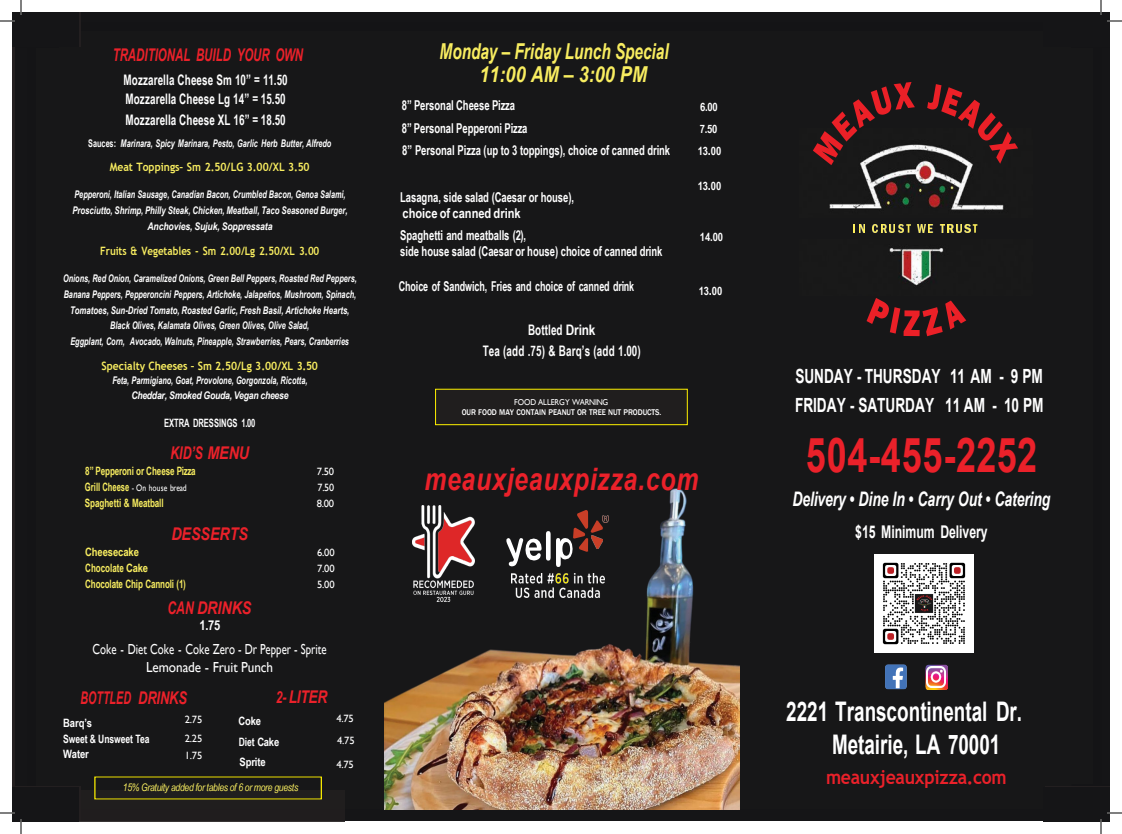
<style>
.page{position:relative;width:1122px;height:834px;background:#fff}
.page>*{position:absolute;margin:0;border:0;box-sizing:border-box;transform-origin:0 0}
.t1{font:700 48px "Arial";letter-spacing:.02em;color:#eb212a;scale:.75 1}
.t2{font:italic 700 31px "Arial";letter-spacing:.03em;color:#eb212a;scale:.8 1}
.t3{font:700 27px/33px "Arial";color:#fff;scale:.7 1}
.t4{font:italic 700 22px/23.4px "Arial Narrow";color:#f8ed60;scale:.85 1}
.t5{font:italic 700 20px "Arial Narrow";letter-spacing:-.005em;color:#fff;scale:.85 1}
.t6{font:700 19.6px/29.2px "Arial";color:#fff;scale:.7 1}
.t7{font:700 19.6px "Trebuchet MS";letter-spacing:-.015em;color:#eb212a;scale:.9 1}
.t8{font:italic 700 17.5px "Arial Narrow";letter-spacing:-.005em;color:#eb212a;scale:.8 1}
.t9{font:italic 700 17.5px "Arial Narrow";letter-spacing:-.005em;color:#eb212a;scale:.85 1}
.t10{font:700 17.5px "Arial";letter-spacing:-.005em;color:#fff;scale:.7 1}
.t11{font:italic 700 17.5px "Arial Narrow";letter-spacing:-.005em;color:#eb212a;scale:.75 1}
.t12{font:italic 700 17.5px "Arial Narrow";letter-spacing:-.005em;color:#eb212a}
.t13{font:italic 700 17.5px "Arial Narrow";letter-spacing:-.005em;color:#eb212a;scale:.96 1}
.t14{font:700 14.5px/18.6px "Arial Narrow";letter-spacing:.01em;color:#fff;scale:.83 1}
.t15{font:14.5px/17.6px "Gill Sans";color:#fff;text-align:center;scale:.74 1}
.t16{font:700 13.6px/16.6px "Arial Narrow";letter-spacing:-.005em;color:#fff;scale:.85 1}
.t17{font:700 13.6px "Arial Narrow";letter-spacing:-.005em;color:#fff;scale:.81 1}
.t18{font:700 13.6px "Arial Narrow";letter-spacing:-.005em;color:#fff}
.t19{font:700 11.5px "Arial Narrow";letter-spacing:-.01em;color:#f8ed60;scale:.86 1}
.t20{font:700 11.5px "Trebuchet MS";letter-spacing:-.005em;color:#f8ed60;scale:.9 1}
.t21{font:700 11.5px/15.7px "Arial Narrow";letter-spacing:-.01em;color:#fff}
.t22{font:700 11.5px "Trebuchet MS";letter-spacing:-.005em;color:#f8ed60;scale:.86 1}
.t23{font:700 11.5px "Arial Narrow";letter-spacing:-.01em;color:#fff;scale:.8 1}
.t24{font:700 11.5px "Arial Narrow";letter-spacing:-.01em;color:#f8ed60}
.t25{font:700 11.5px "Arial Narrow";letter-spacing:-.01em;color:#fff;scale:.91 1}
.t26{font:italic 700 10.6px/15.7px "Arial Narrow";color:#fff;text-align:center;scale:.84 1}
.t27{font:10.6px/15.7px "Gill Sans";letter-spacing:-.025em;color:#fff}
.t28{font:italic 10.5px "Arial Narrow";letter-spacing:-.025em;color:#f8ed60}
.t29{font:9.5px "Gill Sans";letter-spacing:.005em;color:#fff;scale:.8 1}
.t30{font:500 8.5px "Franklin Gothic";letter-spacing:-.005em;color:#fff;scale:.9 1}
.t31{font:8.5px "Gill Sans";letter-spacing:-.02em;color:#fff;scale:.91 1}
.s1{font-style:normal}
.s2{font-family:"Arial Narrow";font-weight:700;font-size:11.5px;color:#f8ed60}
.s3{font-size:16.6px}
.s4{font-size:13.6px}
</style>
<div class="page">
<div style="left:12px;top:12px;width:27px;height:810px;background:#231f20"></div>
<div style="left:14px;top:12px;width:27px;height:809px;background:#151517"></div>
<div style="left:16px;top:12px;width:1094px;height:809px;background:#151517"></div>
<img style="left:385px;top:488px;width:354px;height:296px">
<svg style="left:813px;top:82px;width:205px;height:254px"></svg>
<svg style="left:885px;top:664px;width:22px;height:25px"></svg>
<img style="left:926px;top:665px;width:21px;height:24px">
<img style="left:927px;top:666px;width:19px;height:22px">
<img style="left:413px;top:505px;width:62px;height:97px">
<svg style="left:506px;top:510px;width:103px;height:57px"></svg>
<img style="left:511px;top:574px;width:93px;height:23px">
<img style="left:344px;top:784px;width:396px;height:37px">
<div style="left:75px;top:790px;width:269px;height:31px;background:#221f1f"></div>
<div style="left:436px;top:389px;width:251px;height:36px;background:#221f1f"></div>
<div style="left:435px;top:389px;width:253px;height:36px;border:1px solid #fff100"></div>
<div style="left:1045px;top:786px;width:65px;height:35px;background:#231f20"></div>
<div style="left:14px;top:786px;width:67px;height:35px;background:#231f20"></div>
<div style="left:14px;top:12px;width:67px;height:34px;background:#231f20"></div>
<img style="left:874px;top:555px;width:99px;height:98px">
<div style="left:1043px;top:787px;width:67px;height:35px;background:#151517"></div>
<div style="left:12px;top:787px;width:67px;height:35px;background:#151517"></div>
<div style="left:12px;top:12px;width:67px;height:35px;background:#151517"></div>
<svg style="left:0;top:0;width:22px;height:22px"></svg>
<svg style="left:0;top:812px;width:22px;height:22px"></svg>
<svg style="left:1100px;top:0;width:22px;height:22px"></svg>
<svg style="left:1100px;top:812px;width:22px;height:22px"></svg>
<h3 class="t8" style="left:113px;top:42px;width:239px">TRADITIONAL BUILD YOUR OWN</h3>
<h3 class="t14" style="left:124px;top:70px;width:199px">Mozzarella Cheese Sm 10” = 11.50<br>Mozzarella Cheese Lg 14” = 15.50</h3>
<h3 class="t14" style="left:125px;top:110px;width:195px">Mozzarella Cheese XL 16” = 18.50</h3>
<p class="t26" style="left:88px;top:135px;width:291px"><span class="s1">Sauces:</span> Marinara, Spicy Marinara, Pesto, Garlic Herb Butter, Alfredo</p>
<p class="t20" style="left:110px;top:160px;width:223px">Meat Toppings– Sm 2.50/LG 3.00/XL 3.50</p>
<p class="t26" style="left:72px;top:186px;width:329px">Pepperoni, Italian Sausage, Canadian Bacon, Crumbled Bacon, Genoa Salami,<br>Prosciutto, Shrimp, Philly Steak, Chicken, Meatball, Taco Seasoned Burger,<br>Anchovies, Sujuk, Soppressata</p>
<p class="t22" style="left:100px;top:244px;width:256px">Fruits &amp; Vegetables - Sm 2.00/Lg 2.50/XL 3.00</p>
<p class="t26" style="left:63px;top:270px;width:351px">Onions, Red Onion, Caramelized Onions, Green Bell Peppers, Roasted Red Peppers, Banana Peppers, Pepperoncini Peppers, Artichoke, Jalapeños, Mushroom, Spinach, Tomatoes, Sun-Dried Tomato, Roasted Garlic, Fresh Basil, Artichoke Hearts, Black Olives, Kalamata Olives, Green Olives, Olive Salad,<br>Eggplant, Corn, Avocado, Walnuts, Pineapple, Strawberries, Pears, Cranberries</p>
<p class="t20" style="left:102px;top:359px;width:242px">Specialty Cheeses – Sm 2.50/Lg 3.00/XL 3.50</p>
<p class="t26" style="left:112px;top:373px;width:234px;line-height:14.6px">Feta, Parmigiano, Goat, Provolone, Gorgonzola, Ricotta,<br>Cheddar, Smoked Gouda, Vegan cheese</p>
<p class="t23" style="left:164px;top:414px;width:116px">EXTRA DRESSINGS 1.00</p>
<h3 class="t9" style="left:170px;top:440px;width:94px">KID’S MENU</h3>
<p class="t27" style="left:317px;top:464px;width:19px">7.50<br>7.50</p>
<p class="t19" style="left:85px;top:462px;width:130px">8” Pepperoni or Cheese Pizza</p>
<p class="t29" style="left:85px;top:482px;width:129px"><span class="s2">Grill Cheese</span> - On house bread</p>
<p class="t19" style="left:85px;top:494px;width:93px">Spaghetti &amp; Meatball</p>
<p class="t27" style="left:317px;top:496px;width:19px">8.00</p>
<h3 class="t12" style="left:171px;top:521px;width:78px">DESSERTS</h3>
<p class="t24" style="left:85px;top:543px;width:55px">Cheesecake</p>
<p class="t27" style="left:317px;top:545px;width:19px">6.00</p>
<p class="t19" style="left:85px;top:559px;width:74px">Chocolate Cake</p>
<p class="t27" style="left:317px;top:561px;width:19px">7.00</p>
<p class="t19" style="left:85px;top:575px;width:118px">Chocolate Chip Cannoli (1)</p>
<p class="t27" style="left:317px;top:576px;width:19px">5.00</p>
<h3 class="t9" style="left:167px;top:595px;width:100px">CAN DRINKS</h3>
<p class="t18" style="left:199px;top:615px;width:23px">1.75</p>
<h3 class="t15" style="left:93px;top:641px;width:318px">Coke - Diet Coke - Coke Zero - Dr Pepper - Sprite<br>Lemonade - Fruit Punch</h3>
<h3 class="t11" style="left:80px;top:684px;width:144px">BOTTLED DRINKS</h3>
<p class="t27" style="left:185px;top:711px;width:19px;line-height:19px">2.75<br>2.25</p>
<p class="t21" style="left:63px;top:715px;width:88px">Barq’s<br>Sweet &amp; Unsweet Tea<br>Water</p>
<p class="t27" style="left:185px;top:748px;width:19px">1.75</p>
<h3 class="t13" style="left:276px;top:684px;width:55px"><span class="s3">2-</span> LITER</h3>
<p class="t21" style="left:239px;top:713px;width:24px">Coke</p>
<p class="t27" style="left:337px;top:711px;width:19px">4.75</p>
<p class="t25" style="left:239px;top:733px;width:46px">Diet Cake</p>
<p class="t27" style="left:337px;top:733px;width:19px">4.75</p>
<p class="t21" style="left:239px;top:754px;width:28px">Sprite</p>
<p class="t27" style="left:337px;top:757px;width:19px">4.75</p>
<p class="t28" style="left:123px;top:780px;width:177px">15% Gratuity added for tables of 6 or more guests</p>
<h3 class="t4" style="left:480px;top:38px;width:224px;text-indent:-40px">Monday – Friday Lunch Special<br>11:00 AM – 3:00 PM</h3>
<p class="t16" style="left:402px;top:96px;width:135px">8” Personal Cheese Pizza</p>
<p class="t21" style="left:700px;top:99px;width:19px">6.00</p>
<p class="t16" style="left:402px;top:119px;width:150px">8” Personal Pepperoni Pizza</p>
<p class="t21" style="left:700px;top:121px;width:19px">7.50</p>
<p class="t16" style="left:402px;top:141px;width:317px">8” Personal Pizza (up to 3 toppings), choice of canned drink</p>
<p class="t21" style="left:698px;top:142px;width:25px">13<span class="s4">.</span>00</p>
<p class="t21" style="left:698px;top:177px;width:25px">13<span class="s4">.</span>00</p>
<p class="t16" style="left:400px;top:188px;width:206px">Lasagna, side salad (Caesar or house), choice of canned drink</p>
<p class="t16" style="left:400px;top:227px;width:310px;line-height:15.6px">Spaghetti and meatballs (2),<br>side house salad (Caesar or house) choice of canned drink</p>
<p class="t21" style="left:700px;top:229px;width:25px">14.00</p>
<p class="t17" style="left:399px;top:276px;width:292px">Choice of Sandwich, Fries and choice of canned drink</p>
<h3 class="t14" style="left:483px;top:318px;width:192px;line-height:21.6px;text-align:center">Bottled Drink<br>Tea (add .75) &amp; Barq’s (add 1.00)</h3>
<p class="t31" style="left:514px;top:397px;width:105px">FOOD ALLERGY WARNING</p>
<p class="t30" style="left:462px;top:407px;width:223px">OUR FOOD MAY CONTAIN PEANUT OR TREE NUT PRODUCTS.</p>
<p class="t21" style="left:699px;top:283px;width:25px">13<span class="s4">.</span>00</p>
<h2 class="t2" style="left:424px;top:459px;width:344px">meauxjeauxpizza.com</h2>
<h3 class="t6" style="left:795px;top:361px;width:356px">SUNDAY - THURSDAY 11 AM - 9 PM<br>FRIDAY - SATURDAY 11 AM - 10 PM</h3>
<h1 class="t1" style="left:806px;top:421px;width:310px">504-455-2252</h1>
<h3 class="t5" style="left:792px;top:484px;width:305px">Delivery • Dine In • Carry Out • Catering</h3>
<h3 class="t10" style="left:855px;top:519px;width:191px">$15 Minimum Delivery</h3>
<h3 class="t3" style="left:832px;top:695px;width:273px;text-indent:-46px">2221 Transcontinental Dr.<br>Metairie, LA 70001</h3>
<h3 class="t7" style="left:826px;top:765px;width:202px">meauxjeauxpizza.com</h3>
</div>
